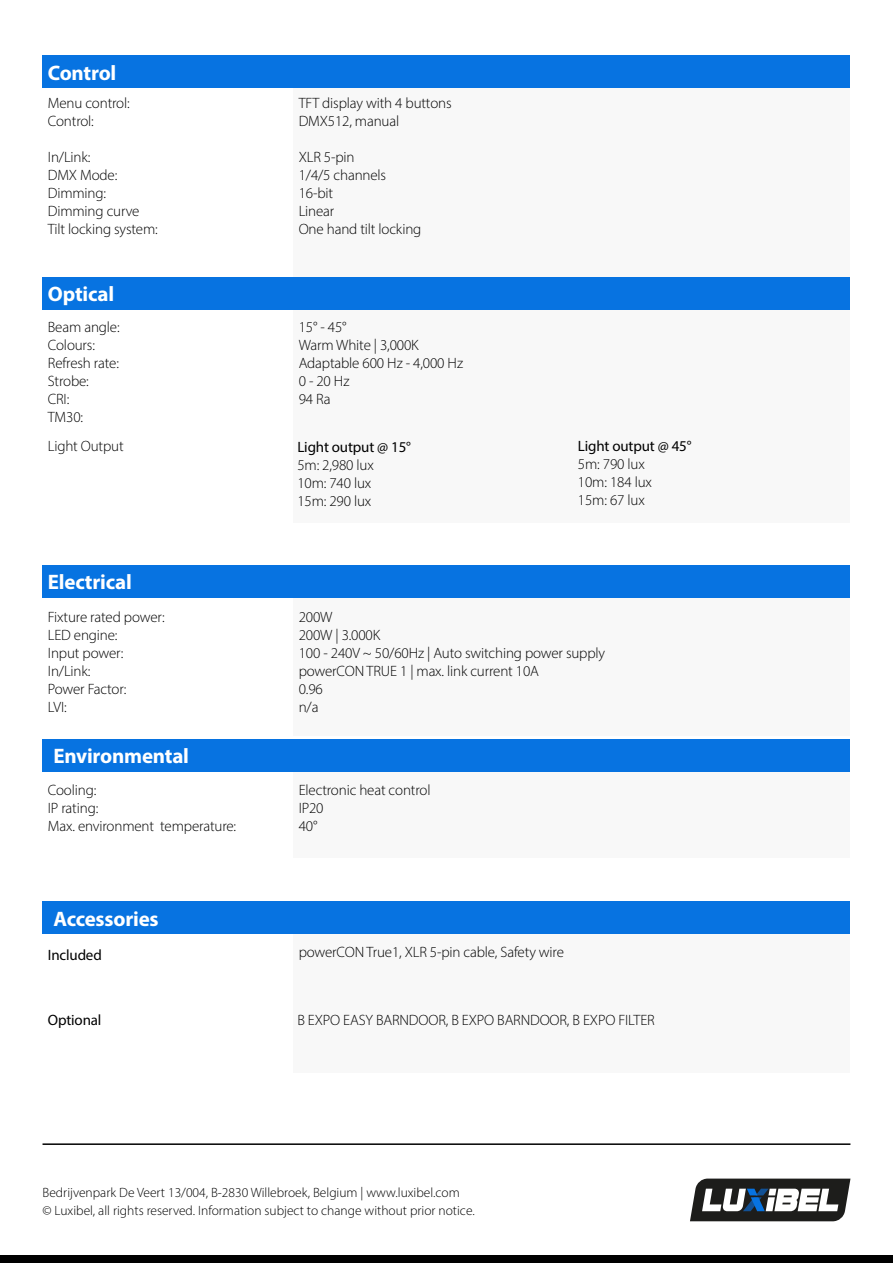
<style>
.page{position:relative;width:893px;height:1263px;background:#fff}
.page>*{position:absolute;margin:0;border:0;box-sizing:border-box;transform-origin:0 0}
.Table{font:700 21px "Myriad Pro";letter-spacing:-.01em;color:#fff}
.Table-2{font:300 15px/18px "Myriad Pro";letter-spacing:-.01em;color:#000}
.Table-3{font:15px "Myriad Pro";letter-spacing:-.01em;color:#000}
.t1{font:300 13.5px/18px "Myriad Pro";color:#000}
</style>
<div class="page">
<div style="left:0;top:1255px;width:893px;height:8px;background:#000"></div>
<hr style="left:43px;top:1143px;width:807px;height:2px;background:#000">
<svg style="left:690px;top:1178px;width:160px;height:43px"></svg>
<div style="left:293px;top:598px;width:557px;height:138px;background:#f8f8f8"></div>
<div style="left:293px;top:934px;width:557px;height:138px;background:#f8f8f8"></div>
<div style="left:293px;top:772px;width:557px;height:85px;background:#f8f8f8"></div>
<div style="left:293px;top:88px;width:557px;height:189px;background:#f8f8f8"></div>
<div style="left:293px;top:310px;width:557px;height:213px;background:#f8f8f8"></div>
<div style="left:43px;top:55px;width:807px;height:33px;background:#0773e1"></div>
<div style="left:43px;top:565px;width:807px;height:33px;background:#0773e1"></div>
<div style="left:43px;top:277px;width:807px;height:33px;background:#0773e1"></div>
<div style="left:43px;top:901px;width:807px;height:33px;background:#0773e1"></div>
<div style="left:43px;top:739px;width:807px;height:33px;background:#0773e1"></div>
<p class="Table" style="left:48px;top:59px;width:70px">Control</p>
<p class="Table-2" style="left:48px;top:94px;width:83px">Menu control:<br>Control:</p>
<p class="Table-2" style="left:48px;top:148px;width:111px">In/Link:<br>DMX Mode:<br>Dimming:<br>Dimming curve<br>Tilt locking system:</p>
<p class="Table" style="left:48px;top:280px;width:68px">Optical</p>
<p class="Table-2" style="left:48px;top:318px;width:73px">Beam angle:<br>Colours:<br>Refresh rate:<br>Strobe:<br>CRI:<br>TM30:</p>
<p class="Table-2" style="left:299px;top:94px;width:154px">TFT display with 4 buttons</p>
<p class="Table-2" style="left:299px;top:112px;width:102px">DMX512, manual</p>
<p class="Table-2" style="left:299px;top:148px;width:57px">XLR 5-pin</p>
<p class="Table-2" style="left:299px;top:166px;width:89px">1/4/5 channels</p>
<p class="Table-2" style="left:299px;top:184px;width:36px">16-bit</p>
<p class="Table-2" style="left:299px;top:202px;width:37px">Linear</p>
<p class="Table-2" style="left:299px;top:220px;width:124px">One hand tilt locking</p>
<p class="Table-2" style="left:299px;top:318px;width:49px">15° - 45°</p>
<p class="Table-2" style="left:299px;top:336px;width:121px">Warm White | 3,000K</p>
<p class="Table-2" style="left:299px;top:354px;width:166px">Adaptable 600 Hz - 4,000 Hz</p>
<p class="Table-2" style="left:299px;top:372px;width:52px">0 - 20 Hz</p>
<p class="Table-2" style="left:299px;top:390px;width:33px">94 Ra</p>
<p class="Table-2" style="left:48px;top:437px;width:77px">Light Output</p>
<p class="Table-3" style="left:578px;top:436px;width:115px">Light output @ 45°</p>
<p class="Table-2" style="left:578px;top:455px;width:68px">5m: 790 lux</p>
<p class="Table-2" style="left:578px;top:473px;width:75px">10m: 184 lux</p>
<p class="Table-2" style="left:578px;top:491px;width:68px">15m: 67 lux</p>
<p class="Table-3" style="left:297px;top:438px;width:115px">Light output @ 15°</p>
<p class="Table-2" style="left:297px;top:456px;width:78px">5m: 2,980 lux</p>
<p class="Table-2" style="left:297px;top:474px;width:75px">10m: 740 lux</p>
<p class="Table-2" style="left:297px;top:492px;width:75px">15m: 290 lux</p>
<p class="Table" style="left:48px;top:568px;width:85px">Electrical</p>
<p class="Table-2" style="left:48px;top:608px;width:118px">Fixture rated power:<br>LED engine:<br>Input power:<br>In/Link:<br>Power Factor:</p>
<p class="Table-2" style="left:48px;top:698px;width:20px">LVI:</p>
<p class="Table" style="left:53px;top:742px;width:137px">Environmental</p>
<p class="Table-2" style="left:48px;top:780px;width:50px">Cooling:</p>
<p class="Table-2" style="left:48px;top:798px;width:190px">IP rating:<br>Max. environment temperature:</p>
<p class="Table" style="left:53px;top:905px;width:107px">Accessories</p>
<p class="Table-3" style="left:48px;top:945px;width:55px">Included</p>
<p class="Table-3" style="left:48px;top:1010px;width:55px">Optional</p>
<p class="Table-2" style="left:299px;top:608px;width:35px">200W</p>
<p class="Table-2" style="left:299px;top:626px;width:83px">200W | 3.000K</p>
<p class="Table-2" style="left:299px;top:644px;width:308px">100 - 240V ~ 50/60Hz | Auto switching power supply</p>
<p class="Table-2" style="left:299px;top:662px;width:242px">powerCON TRUE 1 | max. link current 10A</p>
<p class="Table-2" style="left:299px;top:680px;width:26px">0.96</p>
<p class="Table-2" style="left:299px;top:698px;width:21px">n/a</p>
<p class="Table-2" style="left:299px;top:780px;width:133px">Electronic heat control</p>
<p class="Table-2" style="left:299px;top:798px;width:26px">IP20</p>
<p class="Table-2" style="left:299px;top:816px;width:20px">40°</p>
<p class="Table-2" style="left:299px;top:943px;width:267px">powerCON True1, XLR 5-pin cable, Safety wire</p>
<p class="Table-2" style="left:297px;top:1011px;width:359px">B EXPO EASY BARNDOOR, B EXPO BARNDOOR, B EXPO FILTER</p>
<p class="t1" style="left:43px;top:1183px;width:434px">Bedrijvenpark De Veert 13/004, B-2830 Willebroek, Belgium | www.luxibel.com<br>© Luxibel, all rights reserved. Information subject to change without prior notice.</p>
</div>
